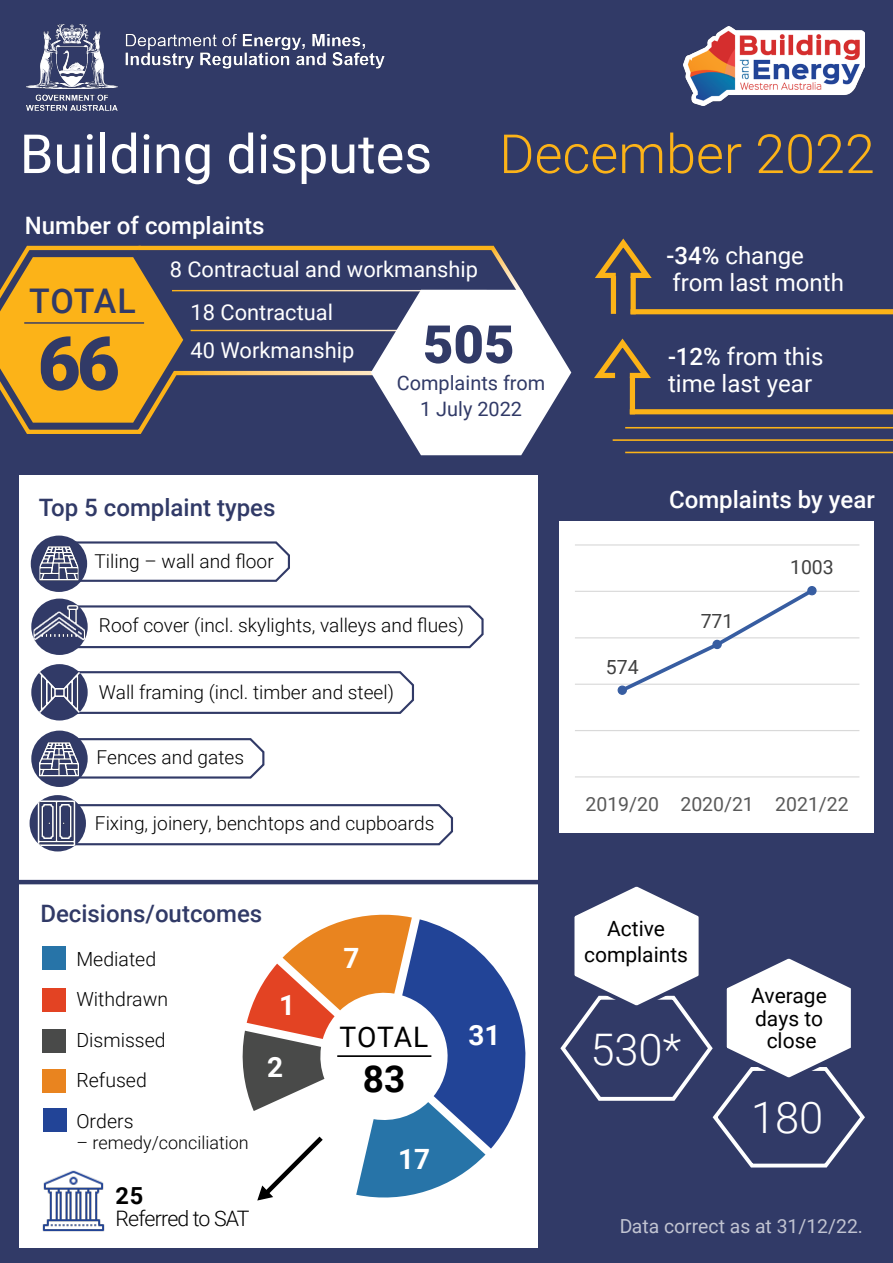
<style>
.page{position:relative;width:893px;height:1263px;background:#313a67}
.page>*{position:absolute;margin:0;border:0;box-sizing:border-box;transform-origin:0 0}
.t1{font:900 74.1px "Roboto";color:#313a67}
.t2{font:54px "Roboto";color:#fff}
.t3{font:900 52.8px "Roboto";color:#313a67}
.t4{font:300 43.5px "Roboto";color:#fff}
.t5{font:700 37.05px "Roboto";color:#000}
.t6{font:500 34.05px "Roboto";letter-spacing:.01em;color:#313a67}
.t7{font:28.2px "Roboto";letter-spacing:.02em;color:#000}
.t8{font:700 27.9px "Roboto";color:#fff}
.t9{font:24.15px/26.5px "Roboto";color:#fff}
.t10{font:500 24px "Roboto";color:#313a67}
.t11{font:500 24px "Roboto";color:#fff}
.t12{font:700 23.55px "Roboto";color:#000}
.t13{font:21.9px/42.5px "Roboto";color:#fff}
.t14{font:300 21.3px "Roboto";letter-spacing:-.04em;color:#000}
.t15{font:21px/22.5px "Roboto";color:#000;text-align:center}
.t16{font:19.95px/26.2px "Roboto";color:#313a67;text-align:center}
.t17{font:300 19.5px/40.5px "Roboto";color:#000}
.t18{font:19.5px "Roboto";color:#595959}
.t19{font:19.5px "Roboto";color:#404040}
.t20{font:19.35px "Roboto";color:#fff}
.t21{font:300 19.05px "Roboto";color:#000}
.t22{font:300 18px "Roboto";color:#000}
.s1{font-weight:300;color:#fcb318}
.s2{font-weight:500}
</style>
<div class="page">
<div style="left:20px;top:475px;width:855px;height:772px;background:#fff"></div>
<img style="left:684px;top:27px;width:180px;height:78px">
<img style="left:26px;top:24px;width:359px;height:86px">
<svg style="left:0;top:245px;width:225px;height:189px"></svg>
<hr style="left:139px;top:246px;width:355px;height:4px;background:#fcb318">
<hr style="left:172px;top:290px;width:315px;height:1px;background:#fff">
<hr style="left:24px;top:322px;width:120px;height:2px;background:#313a67">
<hr style="left:191px;top:330px;width:296px;height:1px;background:#fff">
<svg style="left:174px;top:371px;width:197px;height:4px"></svg>
<svg style="left:371px;top:245px;width:200px;height:210px"></svg>
<div style="left:538px;top:448px;width:355px;height:815px;background:#313a67"></div>
<div style="left:560px;top:521px;width:314px;height:312px;background:#fff"></div>
<svg style="left:560px;top:886px;width:305px;height:282px"></svg>
<svg style="left:73px;top:539px;width:217px;height:44px"></svg>
<svg style="left:76px;top:669px;width:338px;height:46px"></svg>
<svg style="left:86px;top:605px;width:398px;height:44px"></svg>
<svg style="left:76px;top:736px;width:189px;height:43px"></svg>
<svg style="left:84px;top:804px;width:369px;height:42px"></svg>
<div style="left:31px;top:536px;width:56px;height:56px;background:#313a67;border-radius:50%"></div>
<img style="left:39px;top:543px;width:39px;height:38px">
<svg style="left:31px;top:599px;width:57px;height:56px"></svg>
<img style="left:34px;top:600px;width:52px;height:53px">
<div style="left:31px;top:664px;width:57px;height:56px;background:#313a67;border-radius:50%"></div>
<img style="left:38px;top:670px;width:43px;height:44px">
<div style="left:31px;top:731px;width:57px;height:56px;background:#313a67;border-radius:50%"></div>
<img style="left:40px;top:742px;width:39px;height:35px">
<img style="left:30px;top:797px;width:54px;height:54px">
<div style="left:631px;top:277px;width:5px;height:37px;background:#fcb318"></div>
<div style="left:630px;top:309px;width:263px;height:5px;background:#fcb318"></div>
<div style="left:611px;top:276px;width:5px;height:38px;background:#fcb318"></div>
<svg style="left:595px;top:238px;width:57px;height:43px"></svg>
<div style="left:630px;top:377px;width:5px;height:37px;background:#fcb318"></div>
<div style="left:630px;top:409px;width:263px;height:5px;background:#fcb318"></div>
<svg style="left:594px;top:338px;width:57px;height:43px"></svg>
<hr style="left:625px;top:427px;width:268px;height:1px;background:#fcb318">
<hr style="left:613px;top:439px;width:280px;height:2px;background:#fcb318">
<hr style="left:625px;top:452px;width:268px;height:1px;background:#fcb318">
<hr style="left:18px;top:880px;width:529px;height:4px;background:#313a67">
<div style="left:43px;top:946px;width:23px;height:24px;background:#2774a8"></div>
<div style="left:43px;top:988px;width:23px;height:23px;background:#e34323"></div>
<div style="left:43px;top:1029px;width:23px;height:24px;background:#494a49"></div>
<div style="left:43px;top:1069px;width:23px;height:24px;background:#e9841f"></div>
<div style="left:43px;top:1108px;width:24px;height:24px;background:#224497"></div>
<img style="left:42px;top:1170px;width:63px;height:62px">
<hr style="left:575px;top:730px;width:284px;height:1px;background:#d9d9d9">
<hr style="left:575px;top:684px;width:284px;height:1px;background:#d9d9d9">
<hr style="left:575px;top:637px;width:284px;height:1px;background:#d9d9d9">
<hr style="left:575px;top:591px;width:284px;height:1px;background:#d9d9d9">
<hr style="left:575px;top:544px;width:284px;height:1px;background:#d9d9d9">
<hr style="left:575px;top:776px;width:284px;height:1px;background:#d9d9d9">
<svg style="left:617px;top:586px;width:200px;height:109px"></svg>
<div style="left:618px;top:686px;width:8px;height:8px;background:#375da1;border-radius:50%"></div>
<div style="left:618px;top:685px;width:9px;height:10px;border:1px solid #375da1;border-radius:50%"></div>
<div style="left:713px;top:640px;width:8px;height:8px;background:#375da1;border-radius:50%"></div>
<div style="left:712px;top:640px;width:10px;height:9px;border:1px solid #375da1;border-radius:50%"></div>
<div style="left:808px;top:587px;width:8px;height:8px;background:#375da1;border-radius:50%"></div>
<div style="left:807px;top:586px;width:10px;height:9px;border:1px solid #375da1;border-radius:50%"></div>
<svg style="left:242px;top:914px;width:284px;height:287px"></svg>
<h2 class="t2" style="left:20px;top:116px;width:856px">Building disputes <span class="s1">December 2022</span></h2>
<p class="t11" style="left:25px;top:208px;width:241px">Number of complaints</p>
<p class="t13" style="left:191px;top:248px;width:289px;text-indent:-21px">8 Contractual and workmanship<br>18 Contractual</p>
<h3 class="t6" style="left:29px;top:277px;width:108px">TOTAL</h3>
<h1 class="t1" style="left:38px;top:312px;width:84px">66</h1>
<p class="t13" style="left:191px;top:328px;width:165px">40 Workmanship</p>
<h3 class="t3" style="left:423px;top:307px;width:93px">505</h3>
<p class="t16" style="left:397px;top:369px;width:150px">Complaints from<br>1 July 2022</p>
<p class="t10" style="left:39px;top:490px;width:238px">Top 5 complaint types</p>
<p class="t21" style="left:95px;top:548px;width:181px">Tiling – wall and floor</p>
<p class="t21" style="left:99px;top:612px;width:366px">Roof cover (incl. skylights, valleys and flues)</p>
<p class="t21" style="left:99px;top:679px;width:297px">Wall framing (incl. timber and steel)</p>
<p class="t21" style="left:96px;top:744px;width:149px">Fences and gates</p>
<p class="t21" style="left:95px;top:810px;width:341px">Fixing, joinery, benchtops and cupboards</p>
<p class="t10" style="left:40px;top:897px;width:223px">Decisions/outcomes</p>
<p class="t17" style="left:76px;top:938px;width:93px">Mediated<br>Withdrawn<br>Dismissed<br>Refused<br>Orders</p>
<p class="t22" style="left:76px;top:1129px;width:174px">– remedy/conciliation</p>
<p class="t12" style="left:116px;top:1179px;width:29px">25</p>
<p class="t14" style="left:116px;top:1203px;width:136px">Referred to SAT</p>
<h3 class="t8" style="left:279px;top:985px;width:18px">1</h3>
<h3 class="t8" style="left:267px;top:1047px;width:18px">2</h3>
<h3 class="t8" style="left:343px;top:938px;width:18px">7</h3>
<h3 class="t7" style="left:340px;top:1017px;width:90px">TOTAL</h3>
<h3 class="t5" style="left:363px;top:1052px;width:44px">83</h3>
<h3 class="t8" style="left:398px;top:1140px;width:34px">17</h3>
<h3 class="t8" style="left:468px;top:1015px;width:34px">31</h3>
<p class="t9" style="left:666px;top:241px;width:179px"><span class="s2">-34%</span> change from last month</p>
<p class="t9" style="left:668px;top:343px;width:157px"><span class="s2">-12%</span> from this time last year</p>
<p class="t11" style="left:669px;top:483px;width:207px">Complaints by year</p>
<p class="t19" style="left:606px;top:653px;width:34px">574</p>
<p class="t19" style="left:701px;top:607px;width:34px">771</p>
<p class="t19" style="left:790px;top:554px;width:45px">1003</p>
<p class="t18" style="left:586px;top:790px;width:265px">2019/20 2020/21 2021/22</p>
<p class="t15" style="left:584px;top:914px;width:106px;line-height:26.4px">Active complaints</p>
<h3 class="t4" style="left:590px;top:1019px;width:92px">530*</h3>
<p class="t15" style="left:751px;top:984px;width:77px">Average days to close</p>
<h3 class="t4" style="left:751px;top:1087px;width:74px">180</h3>
<p class="t20" style="left:619px;top:1212px;width:245px">Data correct as at 31/12/22.</p>
</div>
